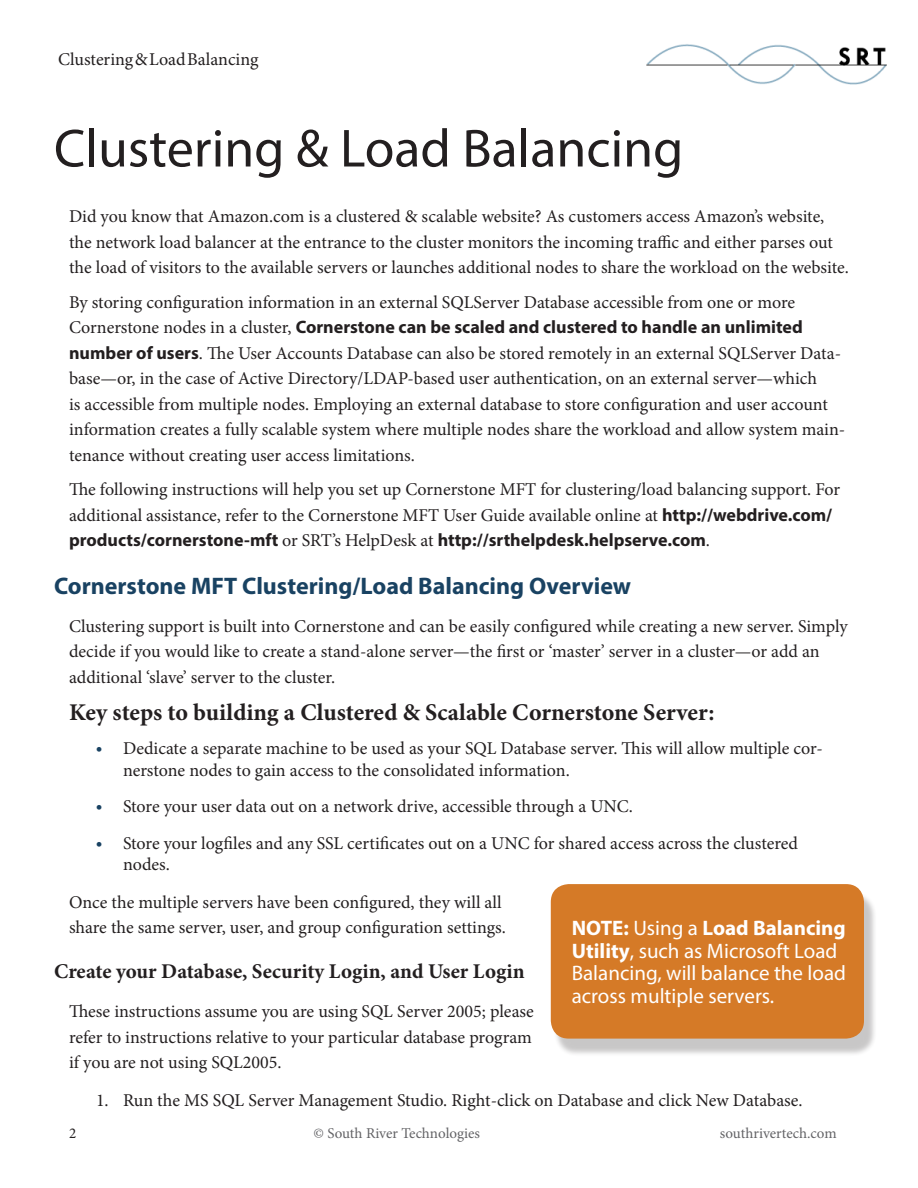
<style>
.page{position:relative;width:918px;height:1188px;background:#fff}
.page>*{position:absolute;margin:0;border:0;box-sizing:border-box;transform-origin:0 0}
.Heading_1{font:54px "Myriad Pro";color:#231f20}
.t1{font:700 24px "Minion Pro";color:#231f20}
.Heading_2{font:700 24px "Myriad Pro";color:#194262}
.Note{font:21px/22.5px "Myriad Pro";color:#fff}
.Heading_3{font:700 21px "Minion Pro";color:#231f20}
.t2{font:18px/25.5px "Minion Pro";color:#231f20}
.t3{font:15px "Minion Pro";color:#636366}
.t4{font:15px "Minion Pro";color:#231f20}
.s1{font-family:"Myriad Pro";font-weight:700}
.s2{font-family:"Myriad Pro";font-weight:700;color:#194262}
.s3{font-weight:700}
</style>
<div class="page">
<img style="left:646px;top:44px;width:241px;height:41px">
<div style="left:553px;top:892px;width:324px;height:165px;background:#231f20;opacity:.25"></div>
<div style="left:551px;top:884px;width:313px;height:155px;background:#d57a27;border-radius:18px"></div>
<p class="t2" style="left:58px;top:47px;width:202px">Clustering &amp; Load Balancing</p>
<p class="Heading_1" style="left:54px;top:115px;width:631px">Clustering &amp; Load Balancing</p>
<p class="t2" style="left:69px;top:204px;width:781px">Did you know that Amazon.com is a clustered &amp; scalable website? As customers access Amazon’s website, the network load balancer at the entrance to the cluster monitors the incoming traffic and either parses out the load of visitors to the available servers or launches additional nodes to share the workload on the website.</p>
<p class="t2" style="left:69px;top:289px;width:778px">By storing configuration information in an external SQLServer Database accessible from one or more Cornerstone nodes in a cluster, <span class="s1">Cornerstone can be scaled and clustered to handle an unlimited number of users</span>. The User Accounts Database can also be stored remotely in an external SQLServer Data&shy;base—or, in the case of Active Directory/LDAP-based user authentication, on an external server—which<br>is accessible from multiple nodes. Employing an external database to store configuration and user account information creates a fully scalable system where multiple nodes share the workload and allow system main&shy;tenance without creating user access limitations.</p>
<p class="t2" style="left:69px;top:477px;width:773px">The following instructions will help you set up Cornerstone MFT for clustering/load balancing support. For additional assistance, refer to the Cornerstone MFT User Guide available online at <span class="s1">http://webdrive.com/ products/cornerstone-mft</span> or SRT’s HelpDesk at <span class="s1">http://srthelpdesk.helpserve.com</span>.</p>
<p class="Heading_2" style="left:54px;top:570px;width:579px">Cornerstone MFT Clustering/Load Balancing Overview</p>
<p class="t2" style="left:69px;top:613px;width:780px">Clustering support is built into Cornerstone and can be easily configured while creating a new server. Simply decide if you would like to create a stand-alone server—the first or ‘master’ server in a cluster—or add an additional ‘slave’ server to the cluster.</p>
<p class="t1" style="left:69px;top:696px;width:647px">Key steps to building a Clustered &amp; Scalable Cornerstone Server:</p>
<p class="t2" style="left:123px;top:737px;width:701px;line-height:21.6px;text-indent:-27px"><span class="s2">•</span> Dedicate a separate machine to be used as your SQL Database server. This will allow multiple cor&shy;nerstone nodes to gain access to the consolidated information.</p>
<p class="t2" style="left:96px;top:794px;width:538px"><span class="s2">•</span> Store your user data out on a network drive, accessible through a UNC.</p>
<p class="t2" style="left:123px;top:832px;width:677px;line-height:21.6px;text-indent:-27px"><span class="s2">•</span> Store your logfiles and any SSL certificates out on a UNC for shared access across the clustered nodes.</p>
<p class="t2" style="left:69px;top:889px;width:438px">Once the multiple servers have been configured, they will all share the same server, user, and group configuration settings.</p>
<p class="Heading_3" style="left:54px;top:956px;width:472px">Create your Database, Security Login, and User Login</p>
<p class="t2" style="left:69px;top:999px;width:466px;text-align:justify">These instructions assume you are using SQL Server 2005; please refer to instructions relative to your particular database program if you are not using SQL2005.</p>
<p class="t2" style="left:96px;top:1087px;width:708px">1. Run the MS SQL Server Management Studio. Right-click on Database and click New Database.</p>
<p class="Note" style="left:572px;top:917px;width:276px"><span class="s3">NOTE:</span> Using a <span class="s3">Load Balancing<br>Utility</span>, such as Microsoft Load<br>Balancing, will balance the load across multiple servers.</p>
<p class="t4" style="left:69px;top:1123px;width:9px">2</p>
<p class="t3" style="left:720px;top:1123px;width:118px">southrivertech.com</p>
<p class="t3" style="left:313px;top:1123px;width:168px">© South River Technologies</p>
</div>
